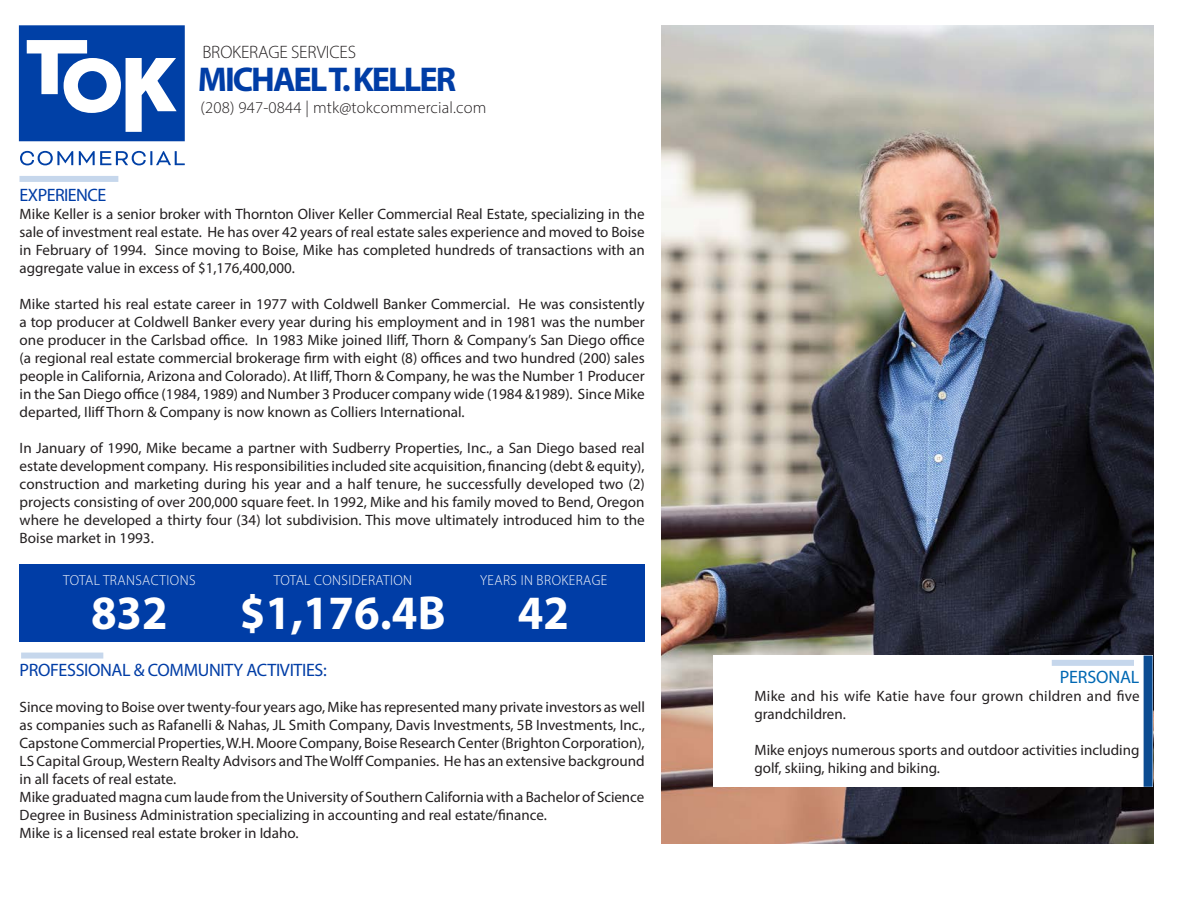
<style>
.page{position:relative;width:1188px;height:918px;background:#fff}
.page>*{position:absolute;margin:0;border:0;box-sizing:border-box;transform-origin:0 0}
.t1{font:700 48px "Myriad Pro";color:#fff;scale:.96 1}
.t2{font:700 34.5px "Myriad Pro";letter-spacing:-.06em;color:#003da6}
.t3{font:18px "Myriad Pro";letter-spacing:-.02em;color:#003da6}
.t4{font:300 18px "Myriad Pro";letter-spacing:-.01em;color:#231f20}
.t5{font:18px "Myriad Pro";letter-spacing:-.01em;color:#0168b3}
.t6{font:300 16.5px "Myriad Pro";letter-spacing:.01em;color:#231f20}
.t7{font:15px/18px "Myriad Pro";color:#231f20}
.t8{font:300 14.55px "Myriad Pro";letter-spacing:.03em;color:#fff;scale:.96 1}
</style>
<div class="page">
<img style="left:662px;top:25px;width:491px;height:818px">
<svg style="left:20px;top:151px;width:53px;height:14px"></svg>
<svg style="left:79px;top:151px;width:106px;height:14px"></svg>
<svg style="left:19px;top:25px;width:166px;height:116px"></svg>
<div style="left:78px;top:71px;width:29px;height:29px;background:#0040a6;border-radius:50%"></div>
<div style="left:714px;top:656px;width:439px;height:131px;background:#fff"></div>
<div style="left:1144px;top:656px;width:9px;height:131px;background:#0c4c91"></div>
<div style="left:20px;top:564px;width:625px;height:78px;background:#003da6"></div>
<div style="left:20px;top:176px;width:98px;height:6px;background:#c6d7ec"></div>
<div style="left:21px;top:653px;width:82px;height:6px;background:#c6d7ec"></div>
<div style="left:1052px;top:660px;width:82px;height:6px;background:#c6d7ec"></div>
<p class="t4" style="left:202px;top:41px;width:155px">BROKERAGE SERVICES</p>
<h2 class="t2" style="left:198px;top:57px;width:260px">MICHAEL T. KELLER</h2>
<p class="t6" style="left:201px;top:97px;width:287px">(208) 947-0844 | mtk@tokcommercial.com</p>
<p class="t3" style="left:20px;top:184px;width:88px">EXPERIENCE</p>
<p class="t7" style="left:20px;top:205px;width:627px;text-align:justify">Mike Keller is a senior broker with Thornton Oliver Keller Commercial Real Estate, specializing in the sale of investment real estate. He has over 42 years of real estate sales experience and moved to Boise in February of 1994. Since moving to Boise, Mike has completed hundreds of transactions with an aggregate value in excess of $1,176,400,000.</p>
<p class="t7" style="left:20px;top:295px;width:627px;text-align:justify">Mike started his real estate career in 1977 with Coldwell Banker Commercial. He was consistently a top producer at Coldwell Banker every year during his employment and in 1981 was the number one producer in the Carlsbad office. In 1983 Mike joined Iliff, Thorn &amp; Company’s San Diego office (a regional real estate commercial brokerage firm with eight (8) offices and two hundred (200) sales people in California, Arizona and Colorado). At Iliff, Thorn &amp; Company, he was the Number 1 Producer in the San Diego office (1984, 1989) and Number 3 Producer company wide (1984 &amp;1989). Since Mike departed, Iliff Thorn &amp; Company is now known as Colliers International.</p>
<p class="t7" style="left:20px;top:439px;width:627px;text-align:justify">In January of 1990, Mike became a partner with Sudberry Properties, Inc., a San Diego based real estate development company. His responsibilities included site acquisition, financing (debt &amp; equity), construction and marketing during his year and a half tenure, he successfully developed two (2) projects consisting of over 200,000 square feet. In 1992, Mike and his family moved to Bend, Oregon where he developed a thirty four (34) lot subdivision. This move ultimately introduced him to the Boise market in 1993.</p>
<p class="t8" style="left:63px;top:571px;width:139px">TOTAL TRANSACTIONS</p>
<h1 class="t1" style="left:91px;top:581px;width:81px">832</h1>
<p class="t8" style="left:274px;top:571px;width:146px">TOTAL CONSIDERATION</p>
<h1 class="t1" style="left:240px;top:581px;width:216px">$1,176.4B</h1>
<p class="t8" style="left:480px;top:571px;width:134px">YEARS IN BROKERAGE</p>
<h1 class="t1" style="left:518px;top:582px;width:55px">42</h1>
<p class="t3" style="left:20px;top:659px;width:309px">PROFESSIONAL &amp; COMMUNITY ACTIVITIES:</p>
<p class="t7" style="left:20px;top:698px;width:627px">Since moving to Boise over twenty-four years ago, Mike has represented many private investors as well as companies such as Rafanelli &amp; Nahas, JL Smith Company, Davis Investments, 5B Investments, Inc., Capstone Commercial Properties, W.H. Moore Company, Boise Research Center (Brighton Corporation), LS Capital Group, Western Realty Advisors and The Wolff Companies. He has an extensive background in all facets of real estate.<br>Mike graduated magna cum laude from the University of Southern California with a Bachelor of Science Degree in Business Administration specializing in accounting and real estate/finance.<br>Mike is a licensed real estate broker in Idaho.</p>
<p class="t5" style="left:1060px;top:666px;width:81px">PERSONAL</p>
<p class="t7" style="left:754px;top:687px;width:387px">Mike and his wife Katie have four grown children and five grandchildren.</p>
<p class="t7" style="left:754px;top:741px;width:387px">Mike enjoys numerous sports and outdoor activities including golf, skiing, hiking and biking.</p>
</div>
